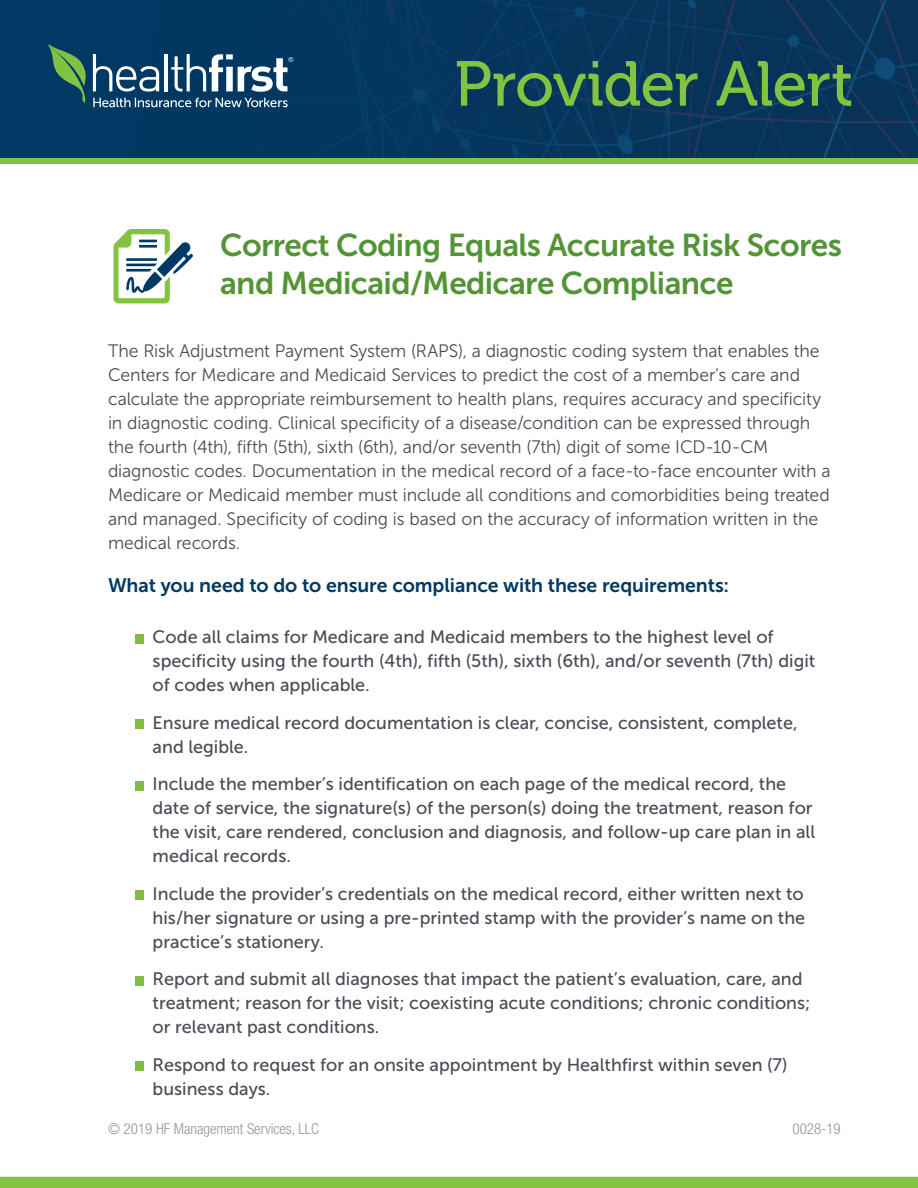
<style>
.page{position:relative;width:918px;height:1188px;background:#fff}
.page>*{position:absolute;margin:0;border:0;box-sizing:border-box;transform-origin:0 0}
.t1{font:63.15px "Museo 500";letter-spacing:-.015em;color:#82c341}
.t2{font:31.5px/37.8px "Museo Sans 700";letter-spacing:-.02em;color:#539536}
.t3{font:19.5px "Museo Sans 700";letter-spacing:-.005em;color:#003963}
.t4{font:18px/24px "Museo Sans 500";color:#474c55}
.t5{font:18px/24px "Museo Sans 300";letter-spacing:-.005em;color:#474c55}
.t6{font:300 condensed 15px "Helvetica Neue LT Std";color:#92959d}
</style>
<div class="page">
<div style="left:0;top:1177px;width:918px;height:11px;background:#82c341"></div>
<img style="left:0;top:0;width:918px;height:158px">
<svg style="left:48px;top:44px;width:39px;height:59px;background:#2d6a57"></svg>
<svg style="left:93px;top:54px;width:66px;height:38px"></svg>
<hr style="left:165px;top:54px;width:3px;height:37px;background:#fff">
<svg style="left:171px;top:54px;width:122px;height:38px"></svg>
<svg style="left:93px;top:98px;width:195px;height:9px;background:#507693"></svg>
<div style="left:0;top:158px;width:918px;height:6px;background:#82c341"></div>
<svg style="left:113px;top:229px;width:80px;height:74px"></svg>
<div style="left:135px;top:634px;width:8px;height:9px;background:#81bd41"></div>
<div style="left:135px;top:720px;width:8px;height:9px;background:#81bd41"></div>
<div style="left:135px;top:781px;width:8px;height:9px;background:#81bd41"></div>
<div style="left:135px;top:891px;width:8px;height:9px;background:#81bd41"></div>
<div style="left:135px;top:976px;width:8px;height:9px;background:#81bd41"></div>
<div style="left:135px;top:1062px;width:8px;height:9px;background:#81bd41"></div>
<h1 class="t1" style="left:454px;top:49px;width:401px">Provider Alert</h1>
<h2 class="t2" style="left:220px;top:227px;width:623px">Correct Coding Equals Accurate Risk Scores and Medicaid/Medicare Compliance</h2>
<p class="t5" style="left:108px;top:339px;width:724px">The Risk Adjustment Payment System (RAPS), a diagnostic coding system that enables the Centers for Medicare and Medicaid Services to predict the cost of a member’s care and calculate the appropriate reimbursement to health plans, requires accuracy and specificity in diagnostic coding. Clinical specificity of a disease/condition can be expressed through the fourth (4th), fifth (5th), sixth (6th), and/or seventh (7th) digit of some ICD-10-CM diagnostic codes. Documentation in the medical record of a face-to-face encounter with a Medicare or Medicaid member must include all conditions and comorbidities being treated and managed. Specificity of coding is based on the accuracy of information written in the medical records.</p>
<p class="t3" style="left:108px;top:575px;width:623px">What you need to do to ensure compliance with these requirements:</p>
<p class="t4" style="left:153px;top:625px;width:664px">Code all claims for Medicare and Medicaid members to the highest level of specificity using the fourth (4th), fifth (5th), sixth (6th), and/or seventh (7th) digit of codes when applicable.</p>
<p class="t4" style="left:153px;top:711px;width:646px">Ensure medical record documentation is clear, concise, consistent, complete, and legible.</p>
<p class="t4" style="left:153px;top:772px;width:664px">Include the member’s identification on each page of the medical record, the date of service, the signature(s) of the person(s) doing the treatment, reason for the visit, care rendered, conclusion and diagnosis, and follow-up care plan in all medical records.</p>
<p class="t4" style="left:153px;top:882px;width:654px;text-align:justify">Include the provider’s credentials on the medical record, either written next to his/her signature or using a pre-printed stamp with the provider’s name on the practice’s stationery.</p>
<p class="t4" style="left:153px;top:967px;width:659px">Report and submit all diagnoses that impact the patient’s evaluation, care, and treatment; reason for the visit; coexisting acute conditions; chronic conditions; or relevant past conditions.</p>
<p class="t4" style="left:153px;top:1053px;width:636px">Respond to request for an onsite appointment by Healthfirst within seven (7) business days.</p>
<p class="t6" style="left:108px;top:1120px;width:212px">© 2019 HF Management Services, LLC</p>
<p class="t6" style="left:793px;top:1120px;width:50px">0028-19</p>
</div>
